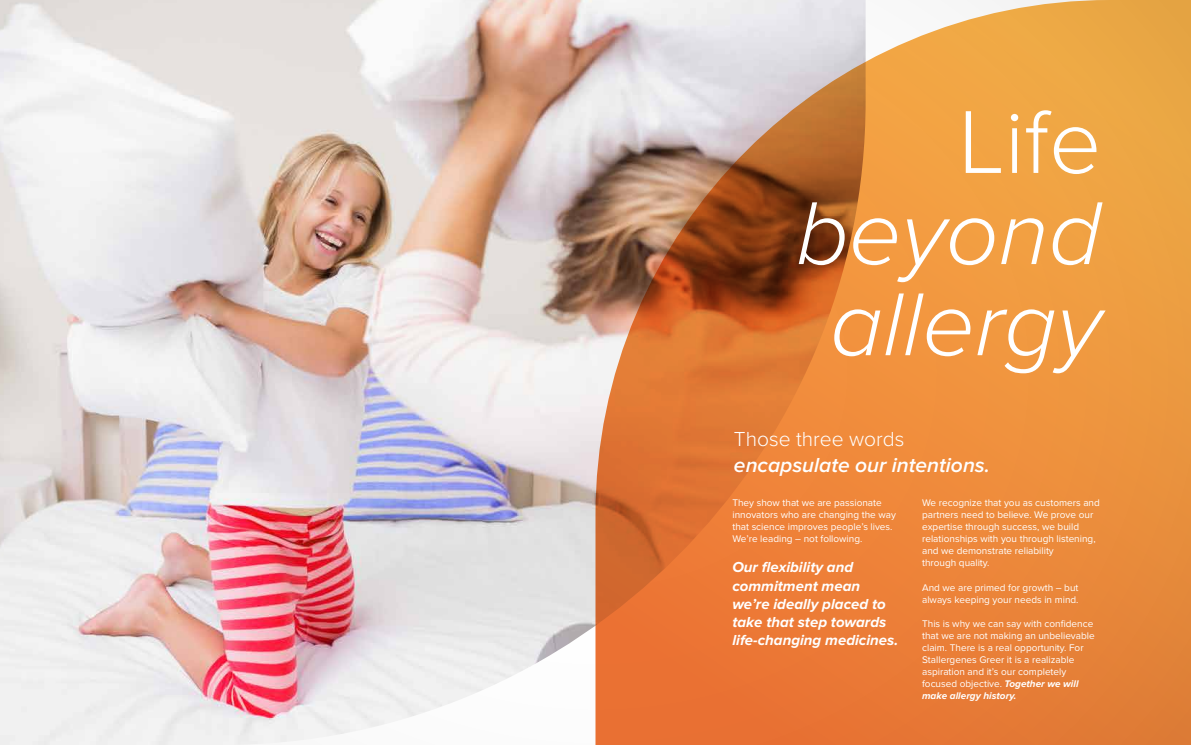
<style>
.page{position:relative;width:1191px;height:745px;background:#fff}
.page>*{position:absolute;margin:0;border:0;box-sizing:border-box;transform-origin:0 0}
.t1{font:italic 300 92.4px/91px "Proxima Nova";color:#fff;text-align:center}
.t2{font:300 92.4px "Proxima Nova";color:#fff}
.t3{font:italic 600 21px "Proxima Nova";color:#fff}
.t4{font:300 21px "Proxima Nova";color:#fff}
.t5{font:italic 700 15px/18px "Proxima Nova";color:#fff}
.t6{font:10px/12px "Proxima Nova";color:#fff}
.s1{font-weight:700;font-style:italic}
</style>
<div class="page">
<img style="left:0;top:0;width:595px;height:744px">
<svg style="left:595px;top:0;width:596px;height:744px;background:#e18d4a"></svg>
<h1 class="t2" style="left:958px;top:89px;width:145px">Life</h1>
<h1 class="t1" style="left:796px;top:189px;width:307px">beyond allergy</h1>
<h2 class="t4" style="left:734px;top:427px;width:172px">Those three words</h2>
<h2 class="t3" style="left:734px;top:452px;width:257px">encapsulate our intentions.</h2>
<p class="t6" style="left:732px;top:497px;width:165px">They show that we are passionate innovators who are changing the way that science improves people’s lives.<br>We’re leading – not following.</p>
<h3 class="t5" style="left:732px;top:558px;width:167px">Our flexibility and commitment mean we’re ideally placed to take that step towards life-changing medicines.</h3>
<p class="t6" style="left:922px;top:497px;width:179px">We recognize that you as customers and partners need to believe. We prove our expertise through success, we build relationships with you through listening, and we demonstrate reliability<br>through quality.</p>
<p class="t6" style="left:922px;top:581px;width:158px">And we are primed for growth – but always keeping your needs in mind.</p>
<p class="t6" style="left:922px;top:617px;width:174px">This is why we can say with confidence that we are not making an unbelievable claim. There is a real opportunity. For Stallergenes Greer it is a realizable aspiration and it’s our completely focused objective. <span class="s1">Together we will make allergy history.</span></p>
</div>
